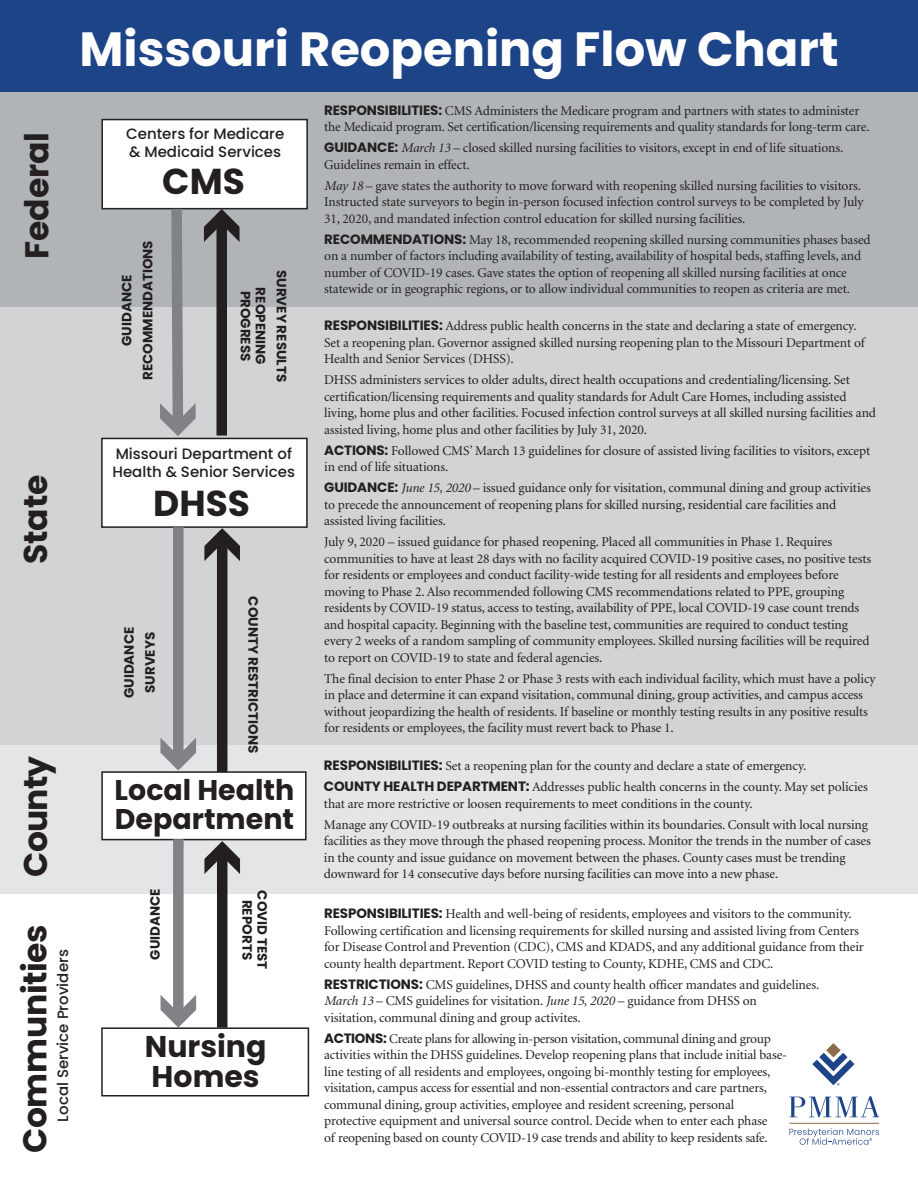
<style>
.page{position:relative;width:918px;height:1188px;background:#fff}
.page>*{position:absolute;margin:0;border:0;box-sizing:border-box;transform-origin:0 0}
.t1{font:700 48px "Poppins";color:#fff}
.t2{font:700 36px "Poppins";color:#231f20}
.t3{font:700 33px "Poppins";letter-spacing:-.01em;color:#231f20}
.t4{font:700 30px/30px "Poppins";color:#231f20}
.t5{font:700 28.5px/28.5px "Poppins";color:#231f20}
.t6{font:500 15px/18px "Poppins";color:#231f20}
.t7{font:13.5px/16.5px "Minion";letter-spacing:-.01em;color:#231f20}
.t8{font:700 13.5px/21px "Poppins";color:#231f20;text-align:center}
.s1{font-family:"Poppins";font-weight:700}
.s2{font-style:italic}
</style>
<div class="page">
<div style="left:0;top:92px;width:918px;height:216px;background:#b1b4b6"></div>
<div style="left:0;top:308px;width:918px;height:437px;background:#d1d3d4"></div>
<div style="left:0;top:746px;width:918px;height:148px;background:#e4e5e6"></div>
<div style="left:101px;top:119px;width:207px;height:90px;background:#fff;border:2px solid #231f20"></div>
<div style="left:101px;top:438px;width:207px;height:90px;background:#fff;border:2px solid #231f20"></div>
<div style="left:101px;top:771px;width:206px;height:69px;background:#fff;border:2px solid #231f20"></div>
<svg style="left:160px;top:206px;width:36px;height:230px"></svg>
<div style="left:173px;top:527px;width:11px;height:232px;background:#808285"></div>
<svg style="left:160px;top:738px;width:36px;height:33px"></svg>
<div style="left:173px;top:839px;width:11px;height:177px;background:#808285"></div>
<svg style="left:161px;top:995px;width:35px;height:32px"></svg>
<div style="left:101px;top:1027px;width:208px;height:69px;background:#fff;border:2px solid #231f20"></div>
<div style="left:217px;top:853px;width:10px;height:175px;background:#231f20"></div>
<svg style="left:204px;top:841px;width:36px;height:33px"></svg>
<div style="left:217px;top:540px;width:10px;height:232px;background:#231f20"></div>
<svg style="left:204px;top:528px;width:36px;height:33px"></svg>
<div style="left:0;top:0;width:918px;height:92px;background:#1e4488"></div>
<div style="left:217px;top:221px;width:10px;height:215px;background:#231f20"></div>
<svg style="left:204px;top:209px;width:36px;height:33px"></svg>
<hr style="left:790px;top:1123px;width:89px;height:1px;background:#8a6e4b">
<svg style="left:789px;top:1096px;width:90px;height:21px"></svg>
<svg style="left:790px;top:1128px;width:89px;height:17px"></svg>
<svg style="left:812px;top:1043px;width:43px;height:43px"></svg>
<h3 class="t3" style="left:18px;top:259px;width:129px;rotate:-90deg">Federal</h3>
<h3 class="t3" style="left:17px;top:564px;width:91px;rotate:-90deg">State</h3>
<h3 class="t3" style="left:17px;top:877px;width:122px;rotate:-90deg">County</h3>
<h3 class="t3" style="left:16px;top:1153px;width:230px;rotate:-90deg">Communities</h3>
<p class="t6" style="left:54px;top:1122px;width:174px;rotate:-90deg">Local Service Providers</p>
<h1 class="t1" style="left:79px;top:21px;width:761px">Missouri Reopening Flow Chart</h1>
<p class="t6" style="left:126px;top:125px;width:160px">Centers for Medicare &amp; Medicaid Services</p>
<h2 class="t2" style="left:162px;top:161px;width:84px">CMS</h2>
<p class="t8" style="left:116px;top:380px;width:142px;rotate:-90deg">GUIDANCE<br>RECOMMENDATIONS</p>
<p class="t8" style="left:256px;top:291px;width:72px;rotate:90deg">PROGRESS</p>
<p class="t8" style="left:271px;top:287px;width:79px;rotate:90deg">REOPENING</p>
<p class="t8" style="left:292px;top:270px;width:114px;rotate:90deg">SURVEY RESULTS</p>
<p class="t6" style="left:112px;top:444px;width:184px">Missouri Department of<br>Health &amp; Senior Services</p>
<h2 class="t2" style="left:153px;top:482px;width:98px">DHSS</h2>
<p class="t8" style="left:119px;top:698px;width:73px;rotate:-90deg">GUIDANCE<br>SURVEYS</p>
<p class="t8" style="left:264px;top:596px;width:158px;rotate:90deg">COUNTY RESTRICTIONS</p>
<h3 class="t5" style="left:115px;top:776px;width:181px">Local Health<br>Department</h3>
<p class="t8" style="left:145px;top:960px;width:73px;rotate:-90deg">GUIDANCE</p>
<p class="t8" style="left:270px;top:890px;width:80px;line-height:15px;rotate:90deg">COVID TEST<br>REPORTS</p>
<h3 class="t4" style="left:145px;top:1032px;width:123px">Nursing<br>Homes</h3>
<p class="t7" style="left:324px;top:102px;width:547px"><span class="s1">RESPONSIBILITIES:</span> CMS Administers the Medicare program and partners with states to administer the Medicaid program. Set certification/licensing requirements and quality standards for long-term care.</p>
<p class="t7" style="left:324px;top:140px;width:521px"><span class="s1">GUIDANCE:</span> <span class="s2">March 13</span> – closed skilled nursing facilities to visitors, except in end of life situations.<br>Guidelines remain in effect.</p>
<p class="t7" style="left:324px;top:177px;width:541px"><span class="s2">May 18</span> – gave states the authority to move forward with reopening skilled nursing facilities to visitors.<br>Instructed state surveyors to begin in-person focused infection control surveys to be completed by July<br>31, 2020, and mandated infection control education for skilled nursing facilities.</p>
<p class="t7" style="left:324px;top:231px;width:548px"><span class="s1">RECOMMENDATIONS:</span> May 18, recommended reopening skilled nursing communities phases based on a number of factors including availability of testing, availability of hospital beds, staffing levels, and number of COVID-19 cases. Gave states the option of reopening all skilled nursing facilities at once statewide or in geographic regions, or to allow individual communities to reopen as criteria are met.</p>
<p class="t7" style="left:324px;top:318px;width:542px"><span class="s1">RESPONSIBILITIES:</span> Address public health concerns in the state and declaring a state of emergency.<br>Set a reopening plan. Governor assigned skilled nursing reopening plan to the Missouri Department of<br>Health and Senior Services (DHSS).</p>
<p class="t7" style="left:324px;top:372px;width:553px">DHSS administers services to older adults, direct health occupations and credentialing/licensing. Set certification/licensing requirements and quality standards for Adult Care Homes, including assisted living, home plus and other facilities. Focused infection control surveys at all skilled nursing facilities and assisted living, home plus and other facilities by July 31, 2020.</p>
<p class="t7" style="left:324px;top:443px;width:548px"><span class="s1">ACTIONS:</span> Followed CMS’ March 13 guidelines for closure of assisted living facilities to visitors, except in end of life situations.</p>
<p class="t7" style="left:324px;top:480px;width:548px"><span class="s1">GUIDANCE:</span> <span class="s2">June 15, 2020</span> – issued guidance only for visitation, communal dining and group activities to precede the announcement of reopening plans for skilled nursing, residential care facilities and assisted living facilities.</p>
<p class="t7" style="left:324px;top:534px;width:548px">July 9, 2020 – issued guidance for phased reopening. Placed all communities in Phase 1. Requires communities to have at least 28 days with no facility acquired COVID-19 positive cases, no positive tests for residents or employees and conduct facility-wide testing for all residents and employees before moving to Phase 2. Also recommended following CMS recommendations related to PPE, grouping residents by COVID-19 status, access to testing, availability of PPE, local COVID-19 case count trends and hospital capacity. Beginning with the baseline test, communities are required to conduct testing every 2 weeks of a random sampling of community employees. Skilled nursing facilities will be required to report on COVID-19 to state and federal agencies.</p>
<p class="t7" style="left:324px;top:671px;width:553px">The final decision to enter Phase 2 or Phase 3 rests with each individual facility, which must have a policy in place and determine it can expand visitation, communal dining, group activities, and campus access without jeopardizing the health of residents. If baseline or monthly testing results in any positive results for residents or employees, the facility must revert back to Phase 1.</p>
<p class="t7" style="left:324px;top:756px;width:545px;line-height:21px"><span class="s1">RESPONSIBILITIES:</span> Set a reopening plan for the county and declare a state of emergency.<br><span class="s1">COUNTY HEALTH DEPARTMENT:</span> Addresses public health concerns in the county. May set policies</p>
<p class="t7" style="left:324px;top:793px;width:546px;line-height:21px">that are more restrictive or loosen requirements to meet conditions in the county.<br>Manage any COVID-19 outbreaks at nursing facilities within its boundaries. Consult with local nursing</p>
<p class="t7" style="left:324px;top:833px;width:548px">facilities as they move through the phased reopening process. Monitor the trends in the number of cases in the county and issue guidance on movement between the phases. County cases must be trending downward for 14 consecutive days before nursing facilities can move into a new phase.</p>
<p class="t7" style="left:324px;top:906px;width:541px"><span class="s1">RESPONSIBILITIES:</span> Health and well-being of residents, employees and visitors to the community.<br>Following certification and licensing requirements for skilled nursing and assisted living from Centers for Disease Control and Prevention (CDC), CMS and KDADS, and any additional guidance from their county health department. Report COVID testing to County, KDHE, CMS and CDC.</p>
<p class="t7" style="left:324px;top:976px;width:497px"><span class="s1">RESTRICTIONS:</span> CMS guidelines, DHSS and county health officer mandates and guidelines.<br><span class="s2">March 13</span> – CMS guidelines for visitation. <span class="s2">June 15, 2020</span> – guidance from DHSS on<br>visitation, communal dining and group activites.</p>
<p class="t7" style="left:324px;top:1030px;width:465px"><span class="s1">ACTIONS:</span> Create plans for allowing in-person visitation, communal dining and group activities within the DHSS guidelines. Develop reopening plans that include initial base&shy;line testing of all residents and employees, ongoing bi-monthly testing for employees, visitation, campus access for essential and non-essential contractors and care partners, communal dining, group activities, employee and resident screening, personal protective equipment and universal source control. Decide when to enter each phase<br>of reopening based on county COVID-19 case trends and ability to keep residents safe.</p>
</div>
